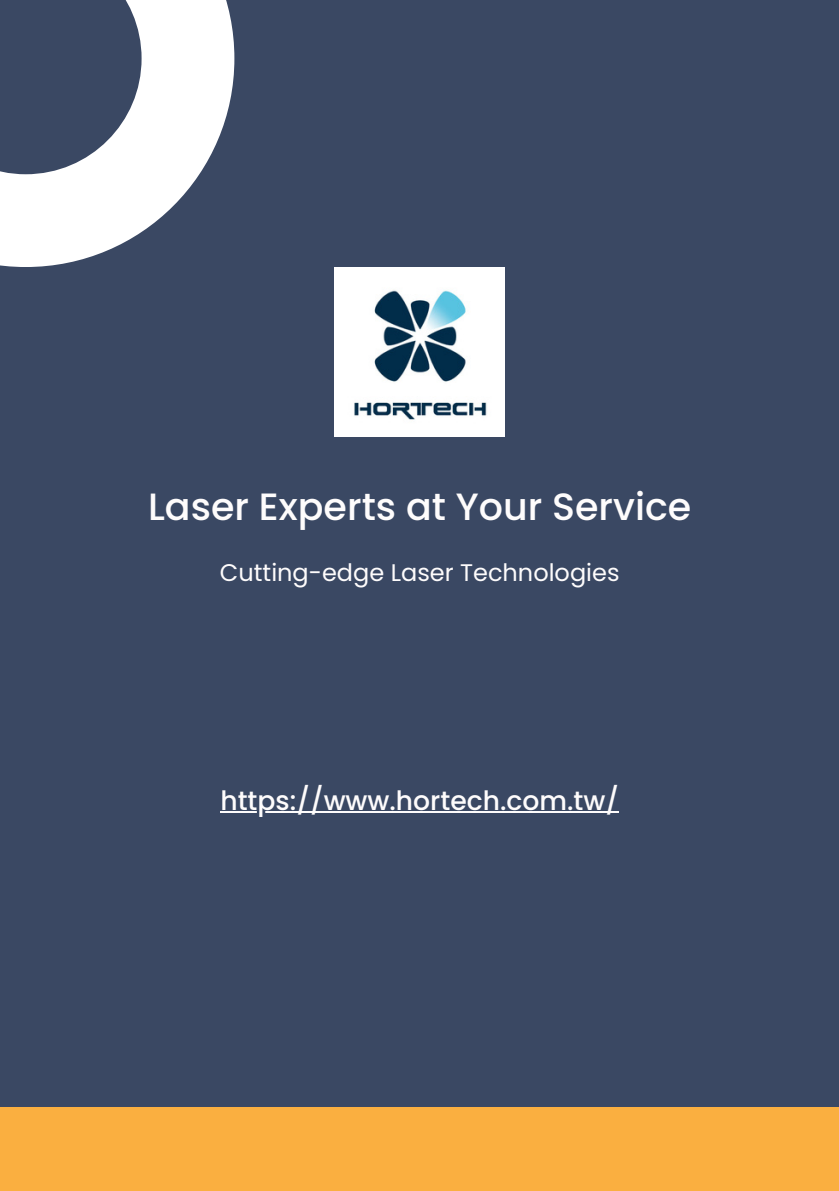
<style>
.page{position:relative;width:839px;height:1191px;background:#fff}
.page>*{position:absolute;margin:0;border:0;box-sizing:border-box;transform-origin:0 0}
.t1{font:500 38px "Poppins";color:#fefcfc}
.t2{font:500 26.6px "Poppins";color:#fefcfc}
.t3{font:24px "Poppins";color:#fefcfc}
</style>
<div class="page">
<div style="left:0;top:0;width:838px;height:1191px;background:#3a4863"></div>
<div style="left:0;top:1107px;width:838px;height:84px;background:#faaf40"></div>
<svg style="left:0;top:0;width:234px;height:267px;fill:#fefefe"></svg>
<img style="left:334px;top:267px;width:170px;height:170px">
<hr style="left:220px;top:812px;width:399px;height:1px;background:#fefcfc">
<h1 class="t1" style="left:148px;top:480px;width:545px">Laser Experts at Your Service</h1>
<p class="t3" style="left:220px;top:556px;width:401px">Cutting-edge Laser Technologies</p>
<p class="t2" style="left:220px;top:782px;width:400px">https://www.hortech.com.tw/</p>
</div>
